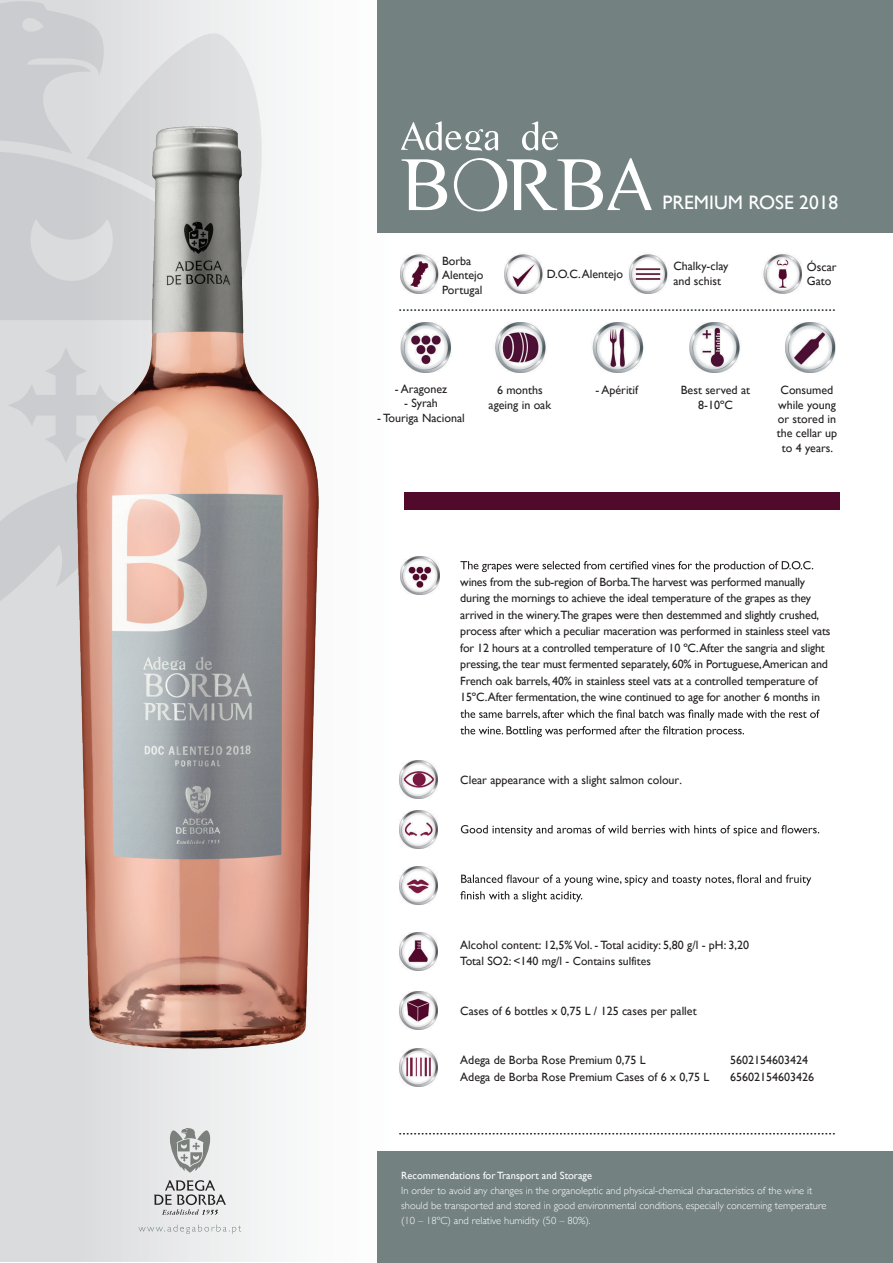
<style>
.page{position:relative;width:893px;height:1263px;background:#fff}
.page>*{position:absolute;margin:0;border:0;box-sizing:border-box;transform-origin:0 0}
.t1{font:19.5px "Gill Sans";color:#fff}
.t2{font:12px/14.4px "Gill Sans";letter-spacing:-.015em;color:#231f20}
.t3{font:300 10.5px/15px "Gill Sans";color:#fff}
.t4{font:10.5px "Gill Sans";color:#fff}
.s1{font-size:11.7px}
</style>
<div class="page">
<div style="left:0;top:0;width:411px;height:1262px;background:linear-gradient(to right,#d5d6d8,#fff)"></div>
<div style="left:377px;top:0;width:516px;height:233px;background:#738181"></div>
<div style="left:377px;top:1152px;width:516px;height:111px;background:#738181"></div>
<img style="left:628px;top:254px;width:174px;height:39px">
<img style="left:592px;top:322px;width:243px;height:50px">
<svg style="left:400px;top:1133px;width:434px;height:1px"></svg>
<svg style="left:548px;top:309px;width:286px;height:2px"></svg>
<svg style="left:548px;top:158px;width:104px;height:52px"></svg>
<svg style="left:548px;top:131px;width:10px;height:20px"></svg>
<svg style="left:548px;top:561px;width:265px;height:11px"></svg>
<svg style="left:548px;top:709px;width:272px;height:11px"></svg>
<svg style="left:548px;top:726px;width:196px;height:11px"></svg>
<svg style="left:548px;top:825px;width:271px;height:11px"></svg>
<svg style="left:548px;top:874px;width:263px;height:11px"></svg>
<svg style="left:550px;top:891px;width:32px;height:11px"></svg>
<div style="left:404px;top:492px;width:435px;height:17px;background:#520a2c"></div>
<svg style="left:158px;top:21px;width:104px;height:34px;fill:#eaeaeb"></svg>
<svg style="left:0;top:1px;width:158px;height:54px;background:#d5d6d8"></svg>
<svg style="left:173px;top:1224px;width:68px;height:10px"></svg>
<svg style="left:169px;top:1128px;width:42px;height:44px;background:#b5b7b7"></svg>
<svg style="left:154px;top:1180px;width:72px;height:35px;background:#c0c0c1"></svg>
<img style="left:0;top:55px;width:548px;height:1036px">
<p class="t2" style="left:442px;top:254px;width:43px">Borba<br>Alentejo<br>Portugal</p>
<h1 class="t1" style="left:662px;top:191px;width:177px">PREMIUM ROSE 2018</h1>
<p class="t2" style="left:547px;top:266px;width:78px">D.O.C.Alentejo</p>
<p class="t2" style="left:673px;top:259px;width:56px">Chalky-clay and schist</p>
<p class="t2" style="left:807px;top:260px;width:31px">Óscar<br>Gato</p>
<p class="t2" style="left:395px;top:381px;width:54px">- Aragonez</p>
<p class="t2" style="left:404px;top:396px;width:35px">- Syrah</p>
<p class="t2" style="left:377px;top:410px;width:89px">- Touriga Nacional</p>
<p class="t2" style="left:489px;top:383px;width:64px;text-align:center">6 months ageing in oak</p>
<p class="t2" style="left:595px;top:383px;width:44px">- Apéritif</p>
<p class="t2" style="left:681px;top:383px;width:71px;text-align:center">Best served at<br>8-10ºC</p>
<p class="t2" style="left:777px;top:383px;width:62px;text-align:center">Consumed while young or stored in the cellar up to 4 years.</p>
<p class="t2" style="left:460px;top:573px;width:372px;line-height:16.5px">wines from the sub-region of Borba.The harvest was performed manually during the mornings to achieve the ideal temperature of the grapes as they arrived in the winery.The grapes were then destemmed and slightly crushed, process after which a peculiar maceration was performed in stainless steel vats for 12 hours at a controlled temperature of 10 ºC.After the sangria and slight pressing, the tear must fermented separately, 60% in Portuguese,American and French oak barrels, 40% in stainless steel vats at a controlled temperature of 15ºC.After fermentation, the wine continued to age for another 6 months in</p>
<p class="t2" style="left:460px;top:772px;width:223px">Clear appearance with a slight salmon colour.</p>
<p class="t2" style="left:460px;top:936px;width:290px;line-height:16.5px">Alcohol content: 12,5% Vol. - Total acidity: 5,80 g/l - pH: 3,20<br>Total SO2: &lt;140 mg/l - <span class="s1">Contains sulfites</span></p>
<p class="t2" style="left:460px;top:1003px;width:238px">Cases of 6 bottles x 0,75 L / 125 cases per pallet</p>
<p class="t2" style="left:460px;top:1053px;width:187px">Adega de Borba Rose Premium 0,75 L</p>
<p class="t2" style="left:730px;top:1053px;width:80px">5602154603424</p>
<p class="t2" style="left:460px;top:1069px;width:251px">Adega de Borba Rose Premium Cases of 6 x 0,75 L</p>
<p class="t2" style="left:730px;top:1069px;width:86px">65602154603426</p>
<p class="t4" style="left:401px;top:1169px;width:192px">Recommendations for Transport and Storage</p>
<p class="t3" style="left:401px;top:1182px;width:427px">In order to avoid any changes in the organoleptic and physical-chemical characteristics of the wine it should be transported and stored in good environmental conditions, especially concerning temperature (10 – 18ºC) and relative humidity (50 – 80%).</p>
</div>
